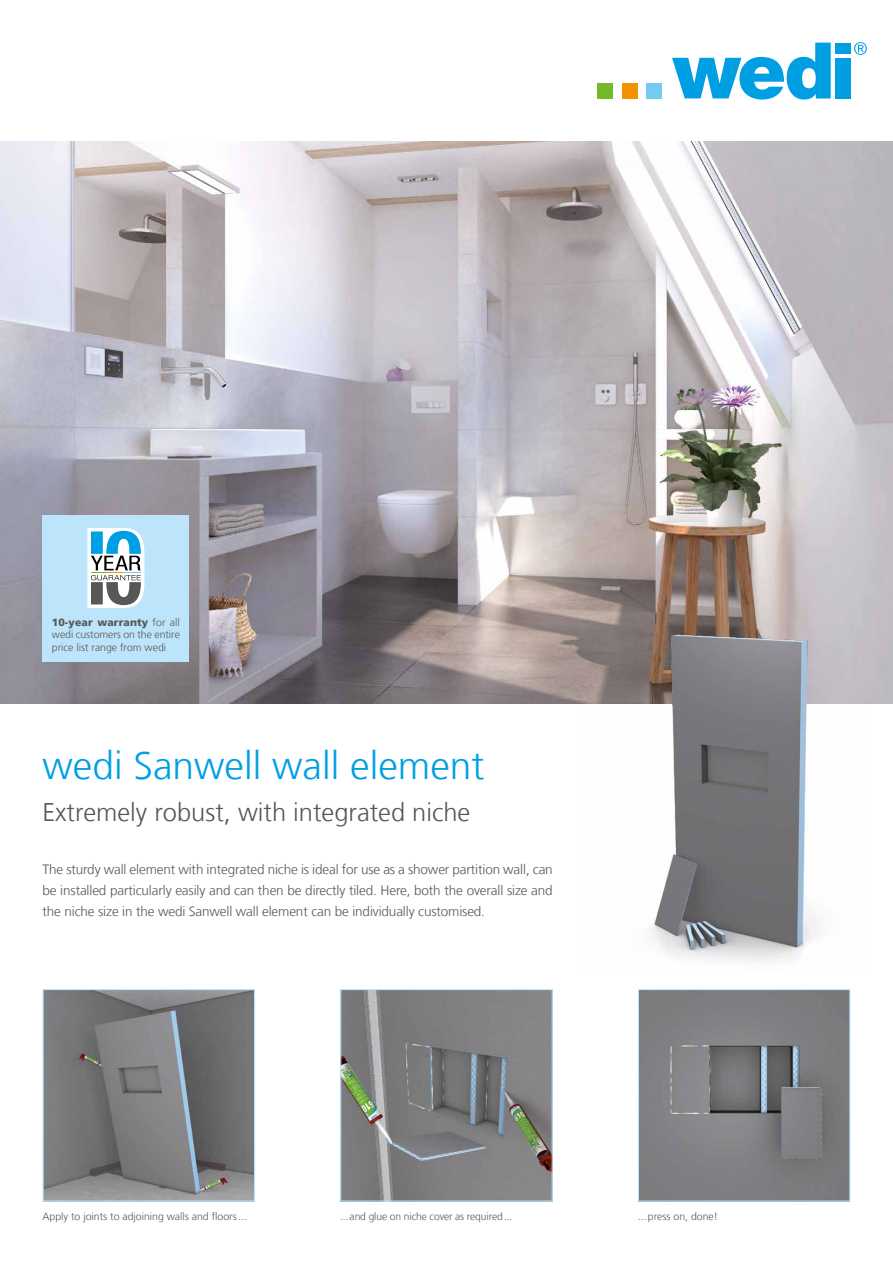
<style>
.page{position:relative;width:893px;height:1263px;background:#fff}
.page>*{position:absolute;margin:0;border:0;box-sizing:border-box;transform-origin:0 0}
.t1{font:300 39px "Frutiger LT Com";color:#009fe3}
.t2{font:300 25.5px "Frutiger LT Com";color:#575756}
.t3{font:300 13.5px/21px "Frutiger LT Com";letter-spacing:-.01em;color:#575756;text-align:justify}
.t4{font:300 10.5px/12.6px "Frutiger LT Com";color:#575756;text-align:justify}
.s1{font-weight:900}
</style>
<div class="page">
<img style="left:652px;top:705px;width:168px;height:257px">
<img style="left:0;top:141px;width:893px;height:563px">
<img style="left:581px;top:622px;width:289px;height:83px">
<img style="left:640px;top:991px;width:208px;height:208px">
<div style="left:638px;top:989px;width:212px;height:212px;border:1px solid #bce4fa"></div>
<img style="left:342px;top:991px;width:209px;height:208px">
<div style="left:340px;top:989px;width:213px;height:212px;border:1px solid #bce4fa"></div>
<img style="left:45px;top:991px;width:208px;height:208px">
<div style="left:43px;top:989px;width:212px;height:212px;border:1px solid #bce4fa"></div>
<div style="left:598px;top:83px;width:15px;height:16px;background:#76b82a"></div>
<div style="left:622px;top:83px;width:15px;height:16px;background:#f39200"></div>
<div style="left:646px;top:83px;width:15px;height:16px;background:#71cbf4"></div>
<svg style="left:672px;top:43px;width:159px;height:57px"></svg>
<div style="left:835px;top:43px;width:15px;height:10px;background:#009fe3"></div>
<div style="left:835px;top:58px;width:15px;height:41px;background:#009fe3"></div>
<svg style="left:854px;top:42px;width:13px;height:13px"></svg>
<div style="left:43px;top:515px;width:146px;height:146px;background:#bce4fa"></div>
<svg style="left:87px;top:528px;width:57px;height:80px;background:#9fbcc8"></svg>
<p class="t4" style="left:52px;top:616px;width:130px"><span class="s1">10-year warranty</span> for all wedi customers on the entire price list range from wedi</p>
<h1 class="t1" style="left:43px;top:743px;width:444px">wedi Sanwell wall element</h1>
<h2 class="t2" style="left:43px;top:797px;width:429px">Extremely robust, with integrated niche</h2>
<p class="t3" style="left:43px;top:859px;width:512px">The sturdy wall element with integrated niche is ideal for use as a shower partition wall, can be installed particularly easily and can then be directly tiled. Here, both the overall size and the niche size in the wedi Sanwell wall element can be individually customised.</p>
<p class="t4" style="left:43px;top:1210px;width:206px">Apply to joints to adjoining walls and floors...</p>
<p class="t4" style="left:340px;top:1210px;width:174px">...and glue on niche cover as required...</p>
<p class="t4" style="left:638px;top:1210px;width:82px">...press on, done!</p>
</div>
